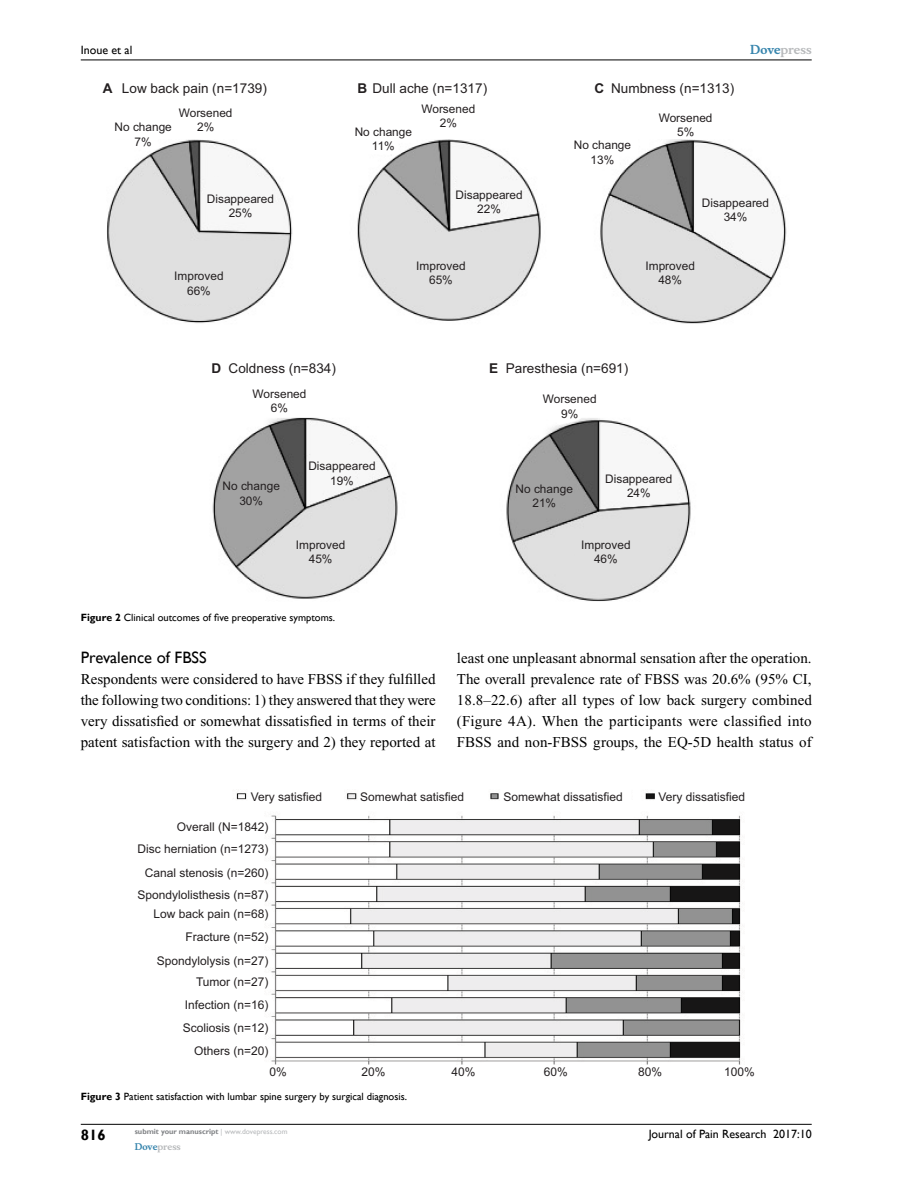
<style>
.page{position:relative;width:918px;height:1188px;background:#fff}
.page>*{position:absolute;margin:0;border:0;box-sizing:border-box;transform-origin:0 0}
.t1{font:16.5px "Gill Sans";color:#000}
.t2{font:15px/21px "Times New Roman";color:#000;text-align:justify}
.t3{font:700 15px "Gill Sans";color:#000}
.t4{font:13.5px "Arial";color:#231f20}
.t5{font:700 13.5px "Arial";color:#231f20}
.t6{font:12px/23.1px "Arial";color:#231f20;text-align:right}
.t7{font:12px "Gill Sans";color:#000}
.t8{font:700 12px "Musee";color:#b8babc}
.t9{font:11.85px/14.2px "Arial";color:#231f20;text-align:center}
.t10{font:10.5px "Gill Sans";color:#000}
.t11{font:700 9px "Musee";color:#b8babc}
.t12{font:700 7.5px "Gill Sans";color:#808285}
.s1{font-weight:700}
.s2{color:#3785ad}
.s3{font-weight:400;color:#b8babc}
</style>
<div class="page">
<hr style="left:81px;top:1124px;width:731px;height:1px;background:#000">
<hr style="left:81px;top:60px;width:731px;height:1px;background:#000">
<img style="left:107px;top:139px;width:680px;height:463px">
<img style="left:236px;top:793px;width:505px;height:272px">
<p class="t7" style="left:81px;top:43px;width:53px">Inoue et al</p>
<p class="t5" style="left:103px;top:78px;width:11px">A</p>
<p class="t4" style="left:122px;top:79px;width:147px">Low back pain (n=1739)</p>
<p class="t5" style="left:594px;top:78px;width:11px">C</p>
<p class="t4" style="left:357px;top:79px;width:131px"><span class="s1">B</span> Dull ache (n=1317)</p>
<p class="t4" style="left:611px;top:79px;width:125px">Numbness (n=1313)</p>
<p class="t9" style="left:421px;top:102px;width:55px">Worsened<br>2%</p>
<p class="t9" style="left:659px;top:111px;width:55px">Worsened</p>
<p class="t9" style="left:179px;top:106px;width:55px">Worsened<br>2%</p>
<p class="t9" style="left:115px;top:120px;width:59px">No change</p>
<p class="t9" style="left:677px;top:125px;width:19px">5%</p>
<p class="t9" style="left:135px;top:134px;width:19px">7%</p>
<p class="t9" style="left:355px;top:124px;width:59px">No change<br>11%</p>
<p class="t9" style="left:574px;top:138px;width:59px">No change<br>13%</p>
<p class="t8" style="left:750px;top:43px;width:63px"><span class="s2">Dove</span>press</p>
<p class="t9" style="left:456px;top:187px;width:69px">Disappeared<br>22%</p>
<p class="t9" style="left:702px;top:196px;width:69px">Disappeared<br>34%</p>
<p class="t9" style="left:416px;top:259px;width:51px">Improved<br>65%</p>
<p class="t9" style="left:646px;top:259px;width:51px">Improved</p>
<p class="t9" style="left:207px;top:192px;width:69px">Disappeared<br>25%</p>
<p class="t9" style="left:174px;top:269px;width:51px">Improved</p>
<p class="t9" style="left:658px;top:273px;width:25px">48%</p>
<p class="t9" style="left:187px;top:283px;width:25px">66%</p>
<p class="t4" style="left:229px;top:359px;width:109px">Coldness (n=834)</p>
<p class="t4" style="left:506px;top:359px;width:124px">Paresthesia (n=691)</p>
<p class="t5" style="left:211px;top:359px;width:11px">D</p>
<p class="t5" style="left:489px;top:359px;width:11px">E</p>
<p class="t9" style="left:253px;top:386px;width:55px">Worsened<br>6%</p>
<p class="t9" style="left:543px;top:392px;width:55px">Worsened<br>9%</p>
<p class="t9" style="left:308px;top:459px;width:69px">Disappeared<br>19%</p>
<p class="t9" style="left:223px;top:479px;width:59px">No change<br>30%</p>
<p class="t9" style="left:516px;top:482px;width:59px">No change<br>21%</p>
<p class="t9" style="left:605px;top:472px;width:69px">Disappeared<br>24%</p>
<p class="t9" style="left:296px;top:538px;width:51px">Improved<br>45%</p>
<p class="t9" style="left:581px;top:538px;width:51px">Improved<br>46%</p>
<p class="t10" style="left:81px;top:611px;width:256px"><span class="s1">Figure 2</span> Clinical outcomes of five preoperative symptoms.</p>
<p class="t1" style="left:81px;top:648px;width:127px">Prevalence of FBSS</p>
<p class="t2" style="left:81px;top:668px;width:357px">Respondents were considered to have FBSS if they fulfilled the following two conditions: 1) they answered that they were very dissatisfied or somewhat dissatisfied in terms of their patent satisfaction with the surgery and 2) they reported at</p>
<p class="t2" style="left:457px;top:648px;width:357px">least one unpleasant abnormal sensation after the operation.<br>The overall prevalence rate of FBSS was 20.6% (95% CI, 18.8–22.6) after all types of low back surgery combined (Figure 4A). When the participants were classified into FBSS and non-FBSS groups, the EQ-5D health status of</p>
<p class="t6" style="left:251px;top:786px;width:73px">Very satisfied</p>
<p class="t6" style="left:360px;top:786px;width:106px">Somewhat satisfied</p>
<p class="t6" style="left:504px;top:786px;width:121px">Somewhat dissatisfied</p>
<p class="t6" style="left:659px;top:786px;width:88px">Very dissatisfied</p>
<p class="t6" style="left:177px;top:815px;width:93px">Overall (N=1842)</p>
<p class="t6" style="left:138px;top:836px;width:133px;line-height:24.5px">Disc herniation (n=1273)<br>Canal stenosis (n=260)</p>
<p class="t6" style="left:138px;top:886px;width:133px;line-height:18.8px">Spondylolisthesis (n=87)<br>Low back pain (n=68)</p>
<p class="t6" style="left:157px;top:924px;width:113px;line-height:24.9px">Fracture (n=52)<br>Spondylolysis (n=27)</p>
<p class="t6" style="left:183px;top:970px;width:87px">Tumor (n=27)<br>Infection (n=16)<br>Scoliosis (n=12)<br>Others (n=20)</p>
<p class="t6" style="left:270px;top:1061px;width:19px">0%</p>
<p class="t6" style="left:361px;top:1061px;width:26px">20%</p>
<p class="t6" style="left:452px;top:1061px;width:26px">40%</p>
<p class="t6" style="left:544px;top:1061px;width:26px">60%</p>
<p class="t6" style="left:638px;top:1061px;width:26px">80%</p>
<p class="t6" style="left:724px;top:1061px;width:32px">100%</p>
<p class="t10" style="left:81px;top:1090px;width:328px"><span class="s1">Figure 3</span> Patient satisfaction with lumbar spine surgery by surgical diagnosis.</p>
<p class="t3" style="left:81px;top:1126px;width:26px">816</p>
<p class="t12" style="left:135px;top:1127px;width:154px">submit your manuscript <span class="s3">| www.dovepress.com</span></p>
<p class="t11" style="left:135px;top:1141px;width:48px"><span class="s2">Dove</span>press</p>
<p class="t7" style="left:649px;top:1127px;width:164px">Journal of Pain Research 2017:10</p>
</div>
